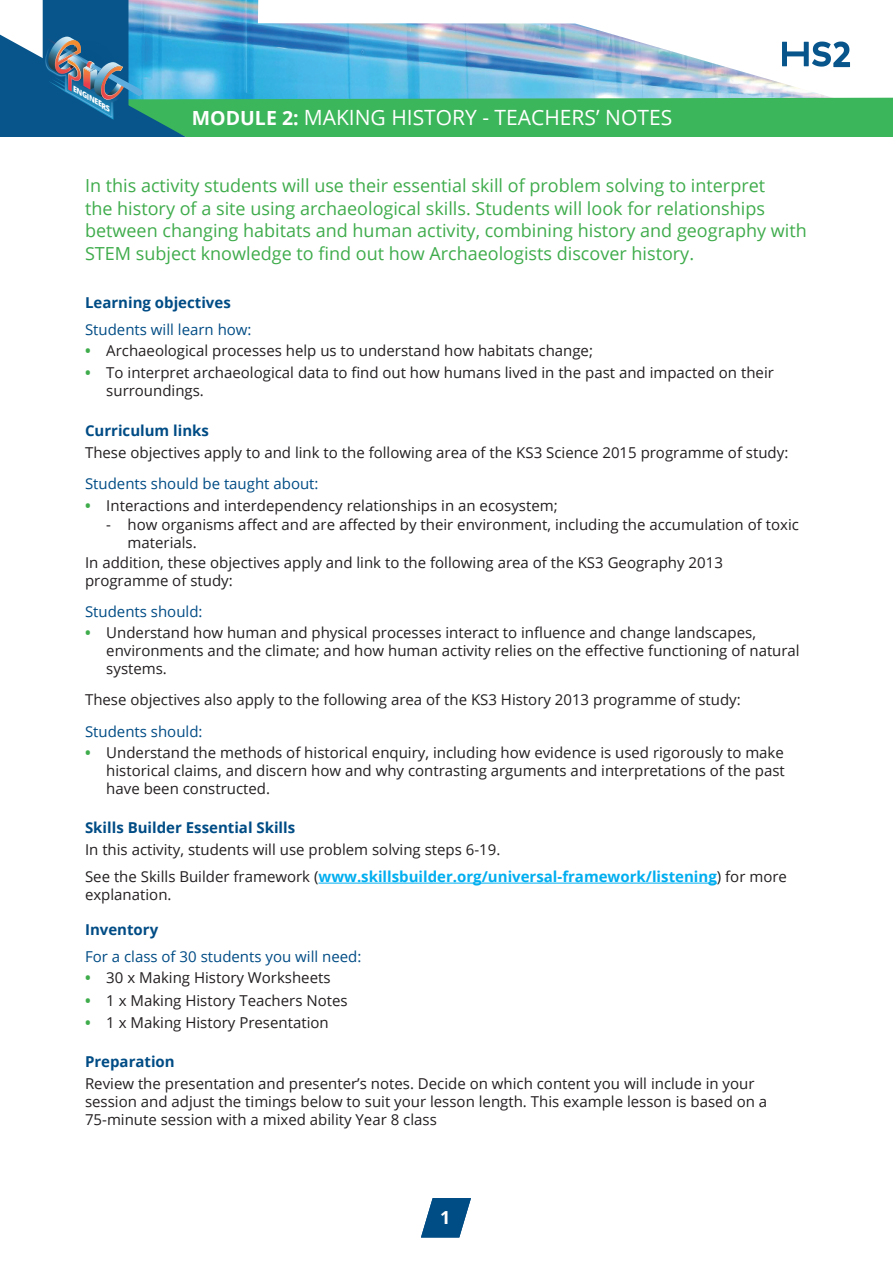
<style>
.page{position:relative;width:893px;height:1263px;background:#fff}
.page>*{position:absolute;margin:0;border:0;box-sizing:border-box;transform-origin:0 0}
.t1{font:21px "Open Sans";color:#fff}
.Intro{font:18px/22.5px "Open Sans";color:#3fac4c}
.t2{font:700 18px "Open Sans";color:#fff}
.Body_copy{font:15px/18px "Open Sans";color:#231f20}
.Bullet_intro{font:15px "Open Sans";color:#004c85}
.Body_copy-2{font:700 15px/18px "Open Sans";color:#00aeef}
.sub_sub_heading_blue{font:700 15px "Open Sans";color:#004c85}
.t3{font:italic 800 7.05px "Open Sans";color:#fff;scale:1.15 1}
.s1{font-weight:700;font-size:19.5px}
.s2{font-weight:700;color:#3fac4c}
.s3{font-weight:400;color:#231f20}
</style>
<div class="page">
<img style="left:0;top:0;width:893px;height:136px">
<hr style="left:318px;top:883px;width:399px;height:1px;background:#00aeef">
<svg style="left:421px;top:1198px;width:50px;height:39px"></svg>
<p class="t3" style="left:77px;top:84px;width:39px;rotate:30deg">ENGINEERS</p>
<h1 class="t1" style="left:192px;top:102px;width:482px"><span class="s1">MODULE 2:</span> MAKING HISTORY - TEACHERS’ NOTES</h1>
<p class="Intro" style="left:85px;top:174px;width:723px">In this activity students will use their essential skill of problem solving to interpret<br>the history of a site using archaeological skills. Students will look for relationships between changing habitats and human activity, combining history and geography with STEM subject knowledge to find out how Archaeologists discover history.</p>
<p class="sub_sub_heading_blue" style="left:85px;top:292px;width:147px">Learning objectives</p>
<p class="Bullet_intro" style="left:85px;top:319px;width:168px">Students will learn how:</p>
<p class="Body_copy" style="left:85px;top:341px;width:509px"><span class="s2">•</span> Archaeological processes help us to understand how habitats change;</p>
<p class="Body_copy" style="left:106px;top:363px;width:669px;text-indent:-21px"><span class="s2">•</span> To interpret archaeological data to find out how humans lived in the past and impacted on their surroundings.</p>
<p class="sub_sub_heading_blue" style="left:85px;top:420px;width:125px">Curriculum links</p>
<p class="Body_copy" style="left:85px;top:443px;width:705px">These objectives apply to and link to the following area of the KS3 Science 2015 programme of study:</p>
<p class="Bullet_intro" style="left:85px;top:474px;width:235px">Students should be taught about:</p>
<p class="Body_copy" style="left:85px;top:496px;width:474px"><span class="s2">•</span> Interactions and interdependency relationships in an ecosystem;</p>
<p class="Body_copy" style="left:128px;top:515px;width:673px;text-indent:-21px">- how organisms affect and are affected by their environment, including the accumulation of toxic materials.</p>
<p class="Body_copy" style="left:85px;top:553px;width:639px">In addition, these objectives apply and link to the following area of the KS3 Geography 2013 programme of study:</p>
<p class="Bullet_intro" style="left:85px;top:601px;width:119px">Students should:</p>
<p class="Body_copy" style="left:106px;top:624px;width:695px;text-indent:-21px"><span class="s2">•</span> Understand how human and physical processes interact to influence and change landscapes, environments and the climate; and how human activity relies on the effective functioning of natural systems.</p>
<p class="Body_copy" style="left:85px;top:690px;width:657px">These objectives also apply to the following area of the KS3 History 2013 programme of study:</p>
<p class="Bullet_intro" style="left:85px;top:721px;width:119px">Students should:</p>
<p class="Body_copy" style="left:106px;top:743px;width:680px;text-align:justify;text-indent:-21px"><span class="s2">•</span> Understand the methods of historical enquiry, including how evidence is used rigorously to make historical claims, and discern how and why contrasting arguments and interpretations of the past have been constructed.</p>
<p class="sub_sub_heading_blue" style="left:85px;top:817px;width:212px">Skills Builder Essential Skills</p>
<p class="Body_copy" style="left:85px;top:841px;width:417px">In this activity, students will use problem solving steps 6-19.</p>
<p class="Body_copy-2" style="left:85px;top:867px;width:703px"><span class="s3">See the Skills Builder framework (</span>www.skillsbuilder.org/universal-framework/listening<span class="s3">) for more explanation.</span></p>
<p class="sub_sub_heading_blue" style="left:85px;top:919px;width:75px">Inventory</p>
<p class="Bullet_intro" style="left:85px;top:946px;width:278px">For a class of 30 students you will need:</p>
<p class="Body_copy" style="left:85px;top:968px;width:247px"><span class="s2">•</span> 30 x Making History Worksheets</p>
<p class="Body_copy" style="left:85px;top:991px;width:264px"><span class="s2">•</span> 1 x Making History Teachers Notes</p>
<p class="Body_copy" style="left:85px;top:1013px;width:245px"><span class="s2">•</span> 1 x Making History Presentation</p>
<p class="sub_sub_heading_blue" style="left:85px;top:1051px;width:91px">Preparation</p>
<p class="Body_copy" style="left:85px;top:1075px;width:684px">Review the presentation and presenter’s notes. Decide on which content you will include in your session and adjust the timings below to suit your lesson length. This example lesson is based on a<br>75-minute session with a mixed ability Year 8 class</p>
<p class="t2" style="left:440px;top:1205px;width:12px">1</p>
</div>
